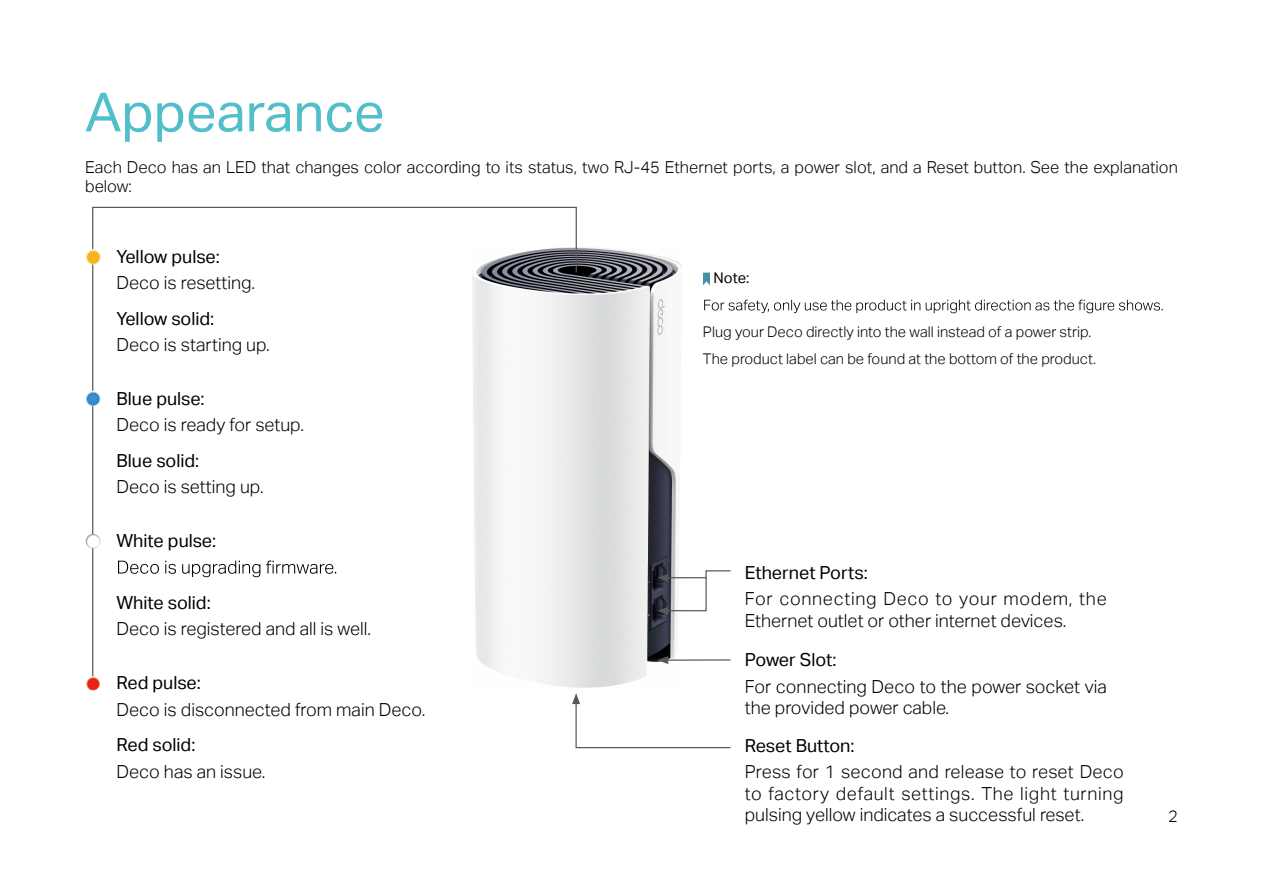
<style>
.page{position:relative;width:1263px;height:893px;background:#fff}
.page>*{position:absolute;margin:0;border:0;box-sizing:border-box;transform-origin:0 0}
.标题一{font:54px "TP Link Aktiv Regular";color:#51beca}
.t1{font:18px/26.2px "TP Link Aktiv Light";color:#000}
.t2{font:18px/26.2px "TP Link Aktiv Light";letter-spacing:.04em;color:#000}
.t3{font:18px "TP Link Aktiv Regular";color:#000}
.正文{font:16.5px/19.8px "TP Link Aktiv Light";color:#000}
.t4{font:14.7px/27px "TP Link Aktiv Light";color:#000}
.t5{font:14.7px "TP Link Aktiv Regular";color:#000}
.s1{font-family:"TP Link Aktiv Regular"}
</style>
<div class="page">
<img style="left:562px;top:247px;width:120px;height:441px">
<svg style="left:91px;top:207px;width:486px;height:479px"></svg>
<svg style="left:86px;top:391px;width:14px;height:15px"></svg>
<svg style="left:86px;top:249px;width:15px;height:16px"></svg>
<svg style="left:86px;top:534px;width:14px;height:14px"></svg>
<svg style="left:86px;top:676px;width:14px;height:14px"></svg>
<hr style="left:666px;top:659px;width:64px;height:2px;background:#595757">
<svg style="left:657px;top:656px;width:11px;height:8px"></svg>
<svg style="left:657px;top:570px;width:74px;height:45px"></svg>
<svg style="left:572px;top:693px;width:159px;height:56px"></svg>
<svg style="left:703px;top:273px;width:7px;height:12px"></svg>
<svg style="left:704px;top:300px;width:459px;height:13px"></svg>
<p class="标题一" style="left:85px;top:81px;width:301px">Appearance</p>
<p class="正文" style="left:85px;top:157px;width:1094px">Each Deco has an LED that changes color according to its status, two RJ-45 Ethernet ports, a power slot, and a Reset button. See the explanation below:</p>
<p class="t1" style="left:117px;top:244px;width:140px"><span class="s1">Yellow pulse:<br></span>Deco is resetting.</p>
<p class="t1" style="left:117px;top:305px;width:155px"><span class="s1">Yellow solid:<br></span>Deco is starting up.</p>
<p class="t1" style="left:117px;top:386px;width:189px"><span class="s1">Blue pulse:<br></span>Deco is ready for setup.</p>
<p class="t1" style="left:117px;top:448px;width:149px"><span class="s1">Blue solid:<br></span>Deco is setting up.</p>
<p class="t3" style="left:117px;top:530px;width:101px">White pulse:</p>
<p class="t1" style="left:117px;top:590px;width:256px"><span class="s1">White solid:<br></span>Deco is registered and all is well.</p>
<p class="t1" style="left:117px;top:670px;width:310px"><span class="s1">Red pulse:<br></span>Deco is disconnected from main Deco.</p>
<p class="t1" style="left:117px;top:732px;width:150px"><span class="s1">Red solid:<br></span>Deco has an issue.</p>
<p class="t5" style="left:714px;top:270px;width:37px">Note:</p>
<p class="t4" style="left:703px;top:319px;width:394px">Plug your Deco directly into the wall instead of a power strip.<br>The product label can be found at the bottom of the product.</p>
<p class="t2" style="left:745px;top:559px;width:363px"><span class="s1">Ethernet Ports:<br></span>For connecting Deco to your modem, the</p>
<p class="t1" style="left:745px;top:607px;width:323px">Ethernet outlet or other internet devices.</p>
<p class="t1" style="left:745px;top:647px;width:364px"><span class="s1">Power Slot:<br></span>For connecting Deco to the power socket via</p>
<p class="t1" style="left:745px;top:695px;width:206px">the provided power cable.</p>
<p class="t1" style="left:745px;top:733px;width:380px"><span class="s1">Reset Button:<br></span>Press for 1 second and release to reset Deco</p>
<p class="t1" style="left:745px;top:783px;width:380px;line-height:21.6px">to factory default settings. The light turning pulsing yellow indicates a successful reset.</p>
<p class="正文" style="left:1168px;top:806px;width:11px">2</p>
</div>
